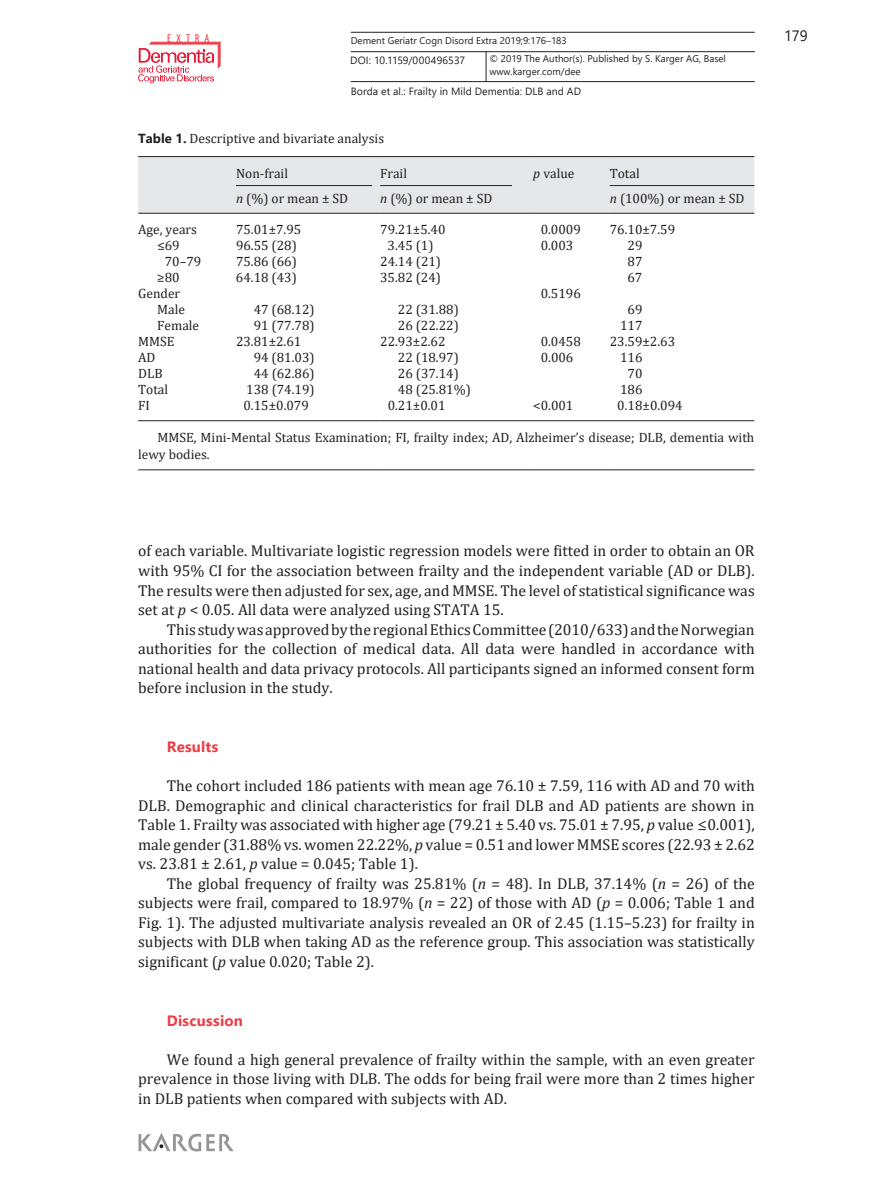
<style>
.page{position:relative;width:893px;height:1191px;background:#fff}
.page>*{position:absolute;margin:0;border:0;box-sizing:border-box;transform-origin:0 0}
.t1{font:15.75px/19.5px "Cambria";color:#231f20;text-align:justify}
.t2{font:700 15px "Segoe UI";letter-spacing:.015em;color:#ec3d44}
.t3{font:15px "Segoe UI";color:#231f20}
.t4{font:13.5px/17.4px "Cambria";color:#231f20}
.t5{font:condensed 11.4px "Myriad Pro";letter-spacing:.445em;color:#e93840}
.t6{font:10.5px "Segoe UI";letter-spacing:.005em;color:#231f20}
.t7{font:9.75px "Segoe UI";color:#231f20}
.s1{font-family:"Segoe UI";font-weight:700;font-size:13.2px}
.s2{font-style:italic}
</style>
<div class="page">
<svg style="left:138px;top:41px;width:83px;height:42px"></svg>
<hr style="left:351px;top:51px;width:404px;height:1px;background:#231f20">
<hr style="left:351px;top:81px;width:404px;height:1px;background:#231f20">
<svg style="left:486px;top:52px;width:1px;height:29px"></svg>
<hr style="left:351px;top:32px;width:404px;height:1px;background:#231f20">
<svg style="left:139px;top:1133px;width:95px;height:18px"></svg>
<svg style="left:138px;top:156px;width:616px;height:58px;background:#dddee0"></svg>
<hr style="left:533px;top:213px;width:77px;height:1px;background:#231f20">
<hr style="left:610px;top:213px;width:144px;height:1px;background:#231f20">
<hr style="left:138px;top:420px;width:98px;height:1px;background:#231f20">
<hr style="left:236px;top:420px;width:136px;height:1px;background:#231f20">
<hr style="left:380px;top:420px;width:132px;height:1px;background:#231f20">
<svg style="left:512px;top:420px;width:21px;height:1px"></svg>
<hr style="left:533px;top:420px;width:77px;height:1px;background:#231f20">
<hr style="left:610px;top:420px;width:144px;height:1px;background:#231f20">
<hr style="left:138px;top:469px;width:98px;height:1px;background:#231f20">
<hr style="left:236px;top:469px;width:136px;height:1px;background:#231f20">
<hr style="left:380px;top:469px;width:132px;height:1px;background:#231f20">
<svg style="left:512px;top:469px;width:21px;height:1px"></svg>
<hr style="left:533px;top:469px;width:77px;height:1px;background:#231f20">
<hr style="left:610px;top:469px;width:144px;height:1px;background:#231f20">
<p class="t5" style="left:167px;top:31px;width:44px">EXTRA</p>
<p class="t7" style="left:351px;top:31px;width:217px">Dement Geriatr Cogn Disord Extra 2019;9:176–183</p>
<p class="t6" style="left:350px;top:50px;width:117px">DOI: 10.1159/000496537</p>
<p class="t7" style="left:489px;top:50px;width:238px">© 2019 The Author(s). Published by S. Karger AG, Basel</p>
<p class="t7" style="left:489px;top:62px;width:93px">www.karger.com/dee</p>
<p class="t6" style="left:351px;top:81px;width:232px">Borda et al.: Frailty in Mild Dementia: DLB and AD</p>
<p class="t4" style="left:138px;top:130px;width:247px"><span class="s1">Table 1.</span> Descriptive and bivariate analysis</p>
<p class="t4" style="left:236px;top:164px;width:54px">Non-frail</p>
<p class="t4" style="left:380px;top:164px;width:28px">Frail</p>
<p class="t4" style="left:533px;top:164px;width:43px"><span class="s2">p</span> value</p>
<p class="t4" style="left:610px;top:164px;width:31px">Total</p>
<p class="t4" style="left:236px;top:189px;width:114px"><span class="s2">n</span> (%) or mean ± SD</p>
<p class="t4" style="left:380px;top:189px;width:114px"><span class="s2">n</span> (%) or mean ± SD</p>
<p class="t4" style="left:610px;top:189px;width:136px"><span class="s2">n</span> (100%) or mean ± SD</p>
<p class="t4" style="left:138px;top:221px;width:60px">Age, years</p>
<p class="t4" style="left:236px;top:221px;width:67px">75.01±7.95</p>
<p class="t4" style="left:380px;top:221px;width:67px">79.21±5.40</p>
<p class="t4" style="left:541px;top:221px;width:42px">0.0009</p>
<p class="t4" style="left:610px;top:221px;width:67px">76.10±7.59</p>
<p class="t4" style="left:157px;top:237px;width:24px">≤69</p>
<p class="t4" style="left:236px;top:237px;width:62px">96.55 (28)</p>
<p class="t4" style="left:388px;top:237px;width:47px">3.45 (1)</p>
<p class="t4" style="left:541px;top:237px;width:34px">0.003</p>
<p class="t4" style="left:627px;top:237px;width:16px">29</p>
<p class="t4" style="left:165px;top:253px;width:38px">70–79</p>
<p class="t4" style="left:236px;top:253px;width:62px">75.86 (66)</p>
<p class="t4" style="left:380px;top:253px;width:62px">24.14 (21)</p>
<p class="t4" style="left:627px;top:253px;width:16px">87</p>
<p class="t4" style="left:157px;top:269px;width:24px">≥80</p>
<p class="t4" style="left:236px;top:269px;width:62px">64.18 (43)</p>
<p class="t4" style="left:380px;top:269px;width:62px">35.82 (24)</p>
<p class="t4" style="left:627px;top:269px;width:16px">67</p>
<p class="t4" style="left:138px;top:285px;width:44px">Gender</p>
<p class="t4" style="left:541px;top:285px;width:42px">0.5196</p>
<p class="t4" style="left:157px;top:301px;width:29px">Male</p>
<p class="t4" style="left:254px;top:301px;width:62px">47 (68.12)</p>
<p class="t4" style="left:398px;top:301px;width:62px">22 (31.88)</p>
<p class="t4" style="left:627px;top:301px;width:16px">69</p>
<p class="t4" style="left:157px;top:317px;width:43px">Female</p>
<p class="t4" style="left:254px;top:317px;width:62px">91 (77.78)</p>
<p class="t4" style="left:398px;top:317px;width:62px">26 (22.22)</p>
<p class="t4" style="left:620px;top:317px;width:24px">117</p>
<p class="t4" style="left:138px;top:333px;width:38px">MMSE</p>
<p class="t4" style="left:236px;top:333px;width:67px">23.81±2.61</p>
<p class="t4" style="left:380px;top:333px;width:67px">22.93±2.62</p>
<p class="t4" style="left:541px;top:333px;width:42px">0.0458</p>
<p class="t4" style="left:610px;top:333px;width:67px">23.59±2.63</p>
<p class="t4" style="left:138px;top:349px;width:19px">AD</p>
<p class="t4" style="left:254px;top:349px;width:62px">94 (81.03)</p>
<p class="t4" style="left:398px;top:349px;width:62px">22 (18.97)</p>
<p class="t4" style="left:541px;top:349px;width:34px">0.006</p>
<p class="t4" style="left:620px;top:349px;width:24px">116</p>
<p class="t4" style="left:138px;top:365px;width:26px">DLB</p>
<p class="t4" style="left:254px;top:365px;width:62px">44 (62.86)</p>
<p class="t4" style="left:398px;top:365px;width:62px">26 (37.14)</p>
<p class="t4" style="left:627px;top:365px;width:16px">70</p>
<p class="t4" style="left:138px;top:381px;width:31px">Total</p>
<p class="t4" style="left:246px;top:381px;width:70px">138 (74.19)</p>
<p class="t4" style="left:398px;top:381px;width:74px">48 (25.81%)</p>
<p class="t4" style="left:620px;top:381px;width:24px">186</p>
<p class="t4" style="left:138px;top:397px;width:13px">FI</p>
<p class="t4" style="left:243px;top:397px;width:67px">0.15±0.079</p>
<p class="t4" style="left:388px;top:397px;width:59px">0.21±0.01</p>
<p class="t4" style="left:533px;top:397px;width:42px">&lt;0.001</p>
<p class="t4" style="left:617px;top:397px;width:67px">0.18±0.094</p>
<p class="t4" style="left:138px;top:428px;width:618px;text-indent:19px">MMSE, Mini-Mental Status Examination; FI, frailty index; AD, Alzheimer’s disease; DLB, dementia with lewy bodies.</p>
<p class="t3" style="left:784px;top:22px;width:25px">179</p>
<p class="t1" style="left:138px;top:541px;width:618px">of each variable. Multivariate logistic regression models were fitted in order to obtain an OR with 95% CI for the association between frailty and the independent variable (AD or DLB).<br>The results were then adjusted for sex, age, and MMSE. The level of statistical significance was set at <span class="s2">p</span> &lt; 0.05. All data were analyzed using STATA 15.</p>
<p class="t1" style="left:138px;top:619px;width:618px;text-indent:29px">This study was approved by the regional Ethics Committee (2010/633) and the Norwegian authorities for the collection of medical data. All data were handled in accordance with national health and data privacy protocols. All participants signed an informed consent form before inclusion in the study.</p>
<p class="t2" style="left:167px;top:732px;width:53px">Results</p>
<p class="t1" style="left:138px;top:776px;width:618px;text-indent:29px">The cohort included 186 patients with mean age 76.10 ± 7.59, 116 with AD and 70 with DLB. Demographic and clinical characteristics for frail DLB and AD patients are shown in Table 1. Frailty was associated with higher age (79.21 ± 5.40 vs. 75.01 ± 7.95, <span class="s2">p</span> value ≤0.001), male gender (31.88% vs. women 22.22%, <span class="s2">p</span> value = 0.51 and lower MMSE scores (22.93 ± 2.62 vs. 23.81 ± 2.61, <span class="s2">p</span> value = 0.045; Table 1).</p>
<p class="t1" style="left:138px;top:873px;width:618px;text-indent:29px">The global frequency of frailty was 25.81% (<span class="s2">n</span> = 48). In DLB, 37.14% (<span class="s2">n</span> = 26) of the subjects were frail, compared to 18.97% (<span class="s2">n</span> = 22) of those with AD (<span class="s2">p</span> = 0.006; Table 1 and Fig. 1). The adjusted multivariate analysis revealed an OR of 2.45 (1.15–5.23) for frailty in subjects with DLB when taking AD as the reference group. This association was statistically significant (<span class="s2">p</span> value 0.020; Table 2).</p>
<p class="t2" style="left:167px;top:1006px;width:77px">Discussion</p>
<p class="t1" style="left:138px;top:1049px;width:618px;text-indent:29px">We found a high general prevalence of frailty within the sample, with an even greater prevalence in those living with DLB. The odds for being frail were more than 2 times higher in DLB patients when compared with subjects with AD.</p>
</div>
